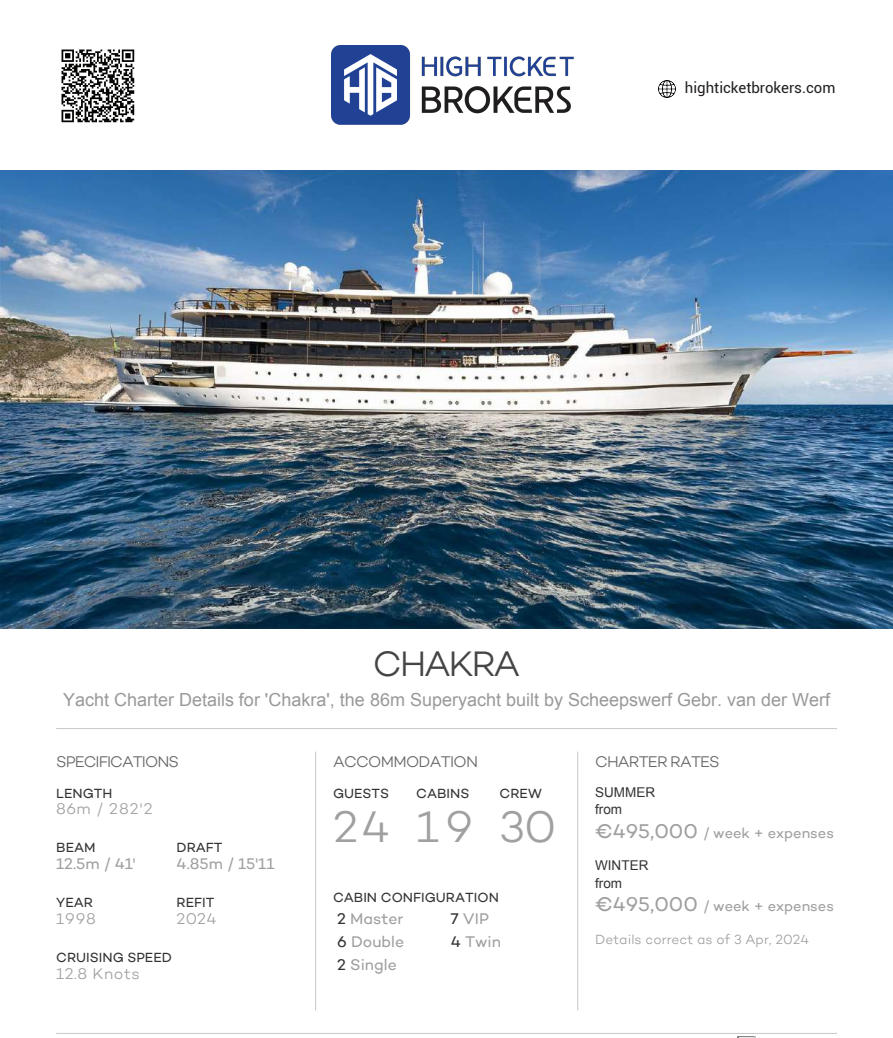
<style>
.page{position:relative;width:893px;height:1038px;background:#fff}
.page>*{position:absolute;margin:0;border:0;box-sizing:border-box;transform-origin:0 0}
.t1{font:300 45px "Campton";color:#a0a0a0}
.t2{font:300 36px "Campton";letter-spacing:-.065em;color:#454545}
.t3{font:18px "Arial";color:#999}
.t4{font:15.75px "Campton";color:#a0a0a0}
.t5{font:300 15.75px "Campton";letter-spacing:-.05em;color:#666}
.t6{font:300 15.75px "Campton";letter-spacing:.035em;color:#a0a0a0}
.t7{font:15px "Roboto";color:#231f20}
.t8{font:14.7px "Campton";color:#a0a0a0}
.t9{font:13.5px "Campton";color:#333}
.t10{font:300 13.5px "Campton";letter-spacing:.005em;color:#a0a0a0}
.t11{font:13.5px/17.1px "Arial";color:#333}
.s1{color:#333}
.s2{font-size:20.25px}
</style>
<div class="page">
<img style="left:0;top:170px;width:893px;height:459px">
<svg style="left:56px;top:728px;width:781px;height:1px"></svg>
<svg style="left:315px;top:752px;width:1px;height:258px"></svg>
<svg style="left:577px;top:752px;width:1px;height:258px"></svg>
<svg style="left:56px;top:1033px;width:781px;height:5px"></svg>
<img style="left:331px;top:45px;width:242px;height:79px">
<img style="left:659px;top:80px;width:17px;height:18px">
<img style="left:61px;top:49px;width:74px;height:74px">
<p class="t7" style="left:685px;top:78px;width:152px">highticketbrokers.com</p>
<h2 class="t2" style="left:373px;top:641px;width:149px">CHAKRA</h2>
<p class="t3" style="left:63px;top:688px;width:768px">Yacht Charter Details for 'Chakra', the 86m Superyacht built by Scheepswerf Gebr. van der Werf</p>
<p class="t5" style="left:56px;top:751px;width:124px">SPECIFICATIONS</p>
<p class="t9" style="left:56px;top:784px;width:58px">LENGTH</p>
<p class="t6" style="left:56px;top:799px;width:98px">86m / 282'2</p>
<p class="t9" style="left:56px;top:839px;width:41px">BEAM</p>
<p class="t9" style="left:177px;top:839px;width:47px">DRAFT</p>
<p class="t4" style="left:56px;top:854px;width:81px">12.5m / 41'</p>
<p class="t4" style="left:177px;top:854px;width:99px">4.85m / 15'11</p>
<p class="t9" style="left:56px;top:894px;width:38px">YEAR</p>
<p class="t9" style="left:177px;top:894px;width:39px">REFIT</p>
<p class="t6" style="left:56px;top:909px;width:41px">1998</p>
<p class="t6" style="left:177px;top:909px;width:41px">2024</p>
<p class="t9" style="left:56px;top:949px;width:117px">CRUISING SPEED</p>
<p class="t6" style="left:56px;top:964px;width:85px">12.8 Knots</p>
<p class="t5" style="left:333px;top:751px;width:147px">ACCOMMODATION</p>
<p class="t9" style="left:333px;top:784px;width:58px">GUESTS</p>
<p class="t9" style="left:416px;top:784px;width:55px">CABINS</p>
<p class="t9" style="left:500px;top:784px;width:44px">CREW</p>
<h1 class="t1" style="left:333px;top:799px;width:225px">24 19 30</h1>
<p class="t9" style="left:333px;top:889px;width:167px">CABIN CONFIGURATION</p>
<p class="t4" style="left:337px;top:909px;width:68px"><span class="s1">2</span> Master</p>
<p class="t4" style="left:451px;top:909px;width:40px"><span class="s1">7</span> VIP</p>
<p class="t4" style="left:337px;top:932px;width:69px"><span class="s1">6</span> Double</p>
<p class="t4" style="left:451px;top:932px;width:52px"><span class="s1">4</span> Twin</p>
<p class="t4" style="left:337px;top:955px;width:61px"><span class="s1">2</span> Single</p>
<p class="t5" style="left:595px;top:751px;width:126px">CHARTER RATES</p>
<p class="t11" style="left:595px;top:784px;width:61px">SUMMER from</p>
<p class="t8" style="left:595px;top:824px;width:240px"><span class="s2">€495,000</span> / week + expenses</p>
<p class="t11" style="left:595px;top:857px;width:55px">WINTER from</p>
<p class="t8" style="left:595px;top:897px;width:240px"><span class="s2">€495,000</span> / week + expenses</p>
<p class="t10" style="left:595px;top:931px;width:215px">Details correct as of 3 Apr, 2024</p>
</div>
